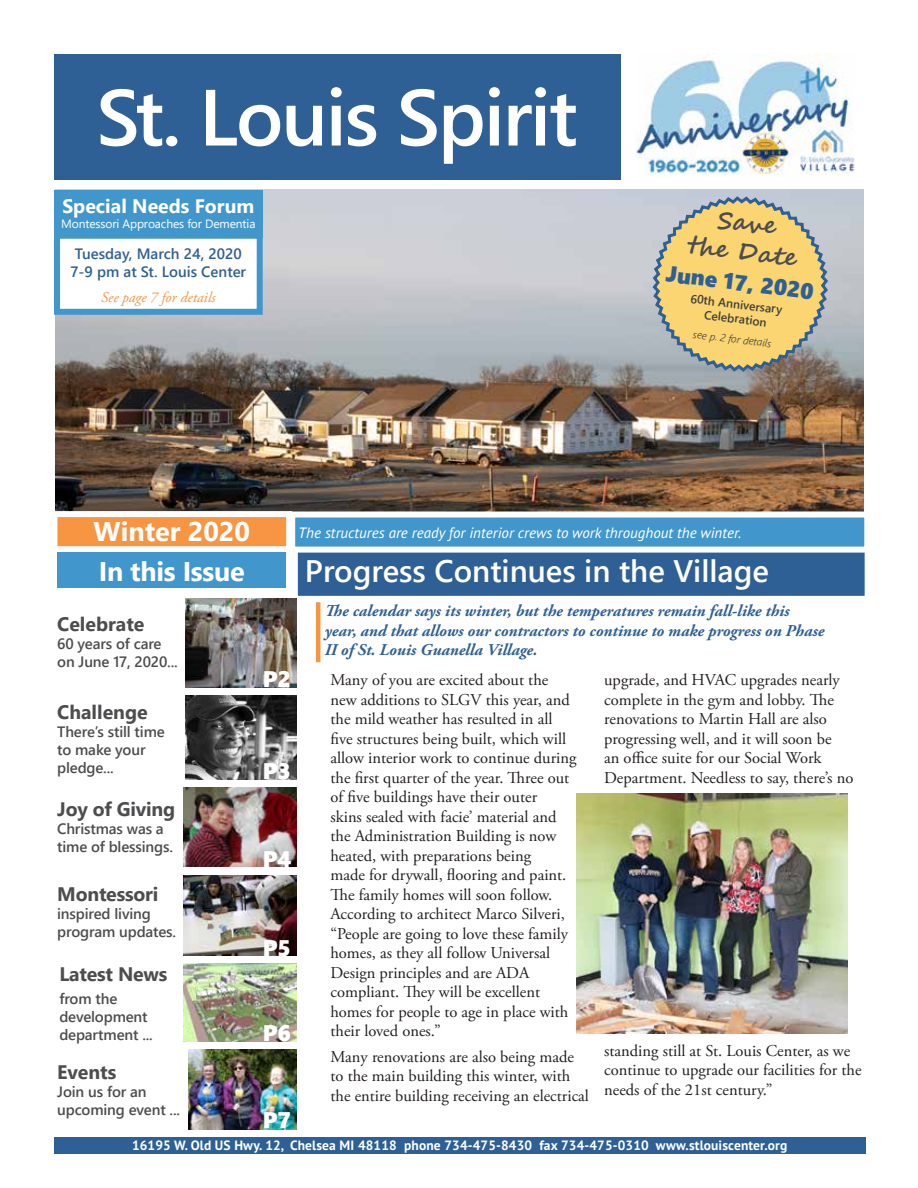
<style>
.page{position:relative;width:918px;height:1188px;background:#fff}
.page>*{position:absolute;margin:0;border:0;box-sizing:border-box;transform-origin:0 0}
.t1{font:600 79.5px "Segoe UI";letter-spacing:-.025em;color:#fff}
.t2{font:600 31.05px "Segoe UI";color:#fff}
.t3{font:700 27px "Segoe UI";letter-spacing:-.005em;color:#fff}
.t4{font:700 24.15px/29px "Segoe Script";color:#4d4d4f;text-align:center}
.t5{font:22.5px "Segoe UI Black";color:#fff}
.t6{font:22.35px "Segoe UI Black";color:#2f6095}
.t7{font:700 19.5px "Segoe UI";letter-spacing:-.01em;color:#4d4d4f}
.t8{font:700 19.5px "Segoe UI";color:#fff}
.t9{font:16.5px/19.5px "Adobe Garamond Pro";color:#231f20}
.t10{font:italic 700 16.5px/19.5px "Adobe Garamond Pro";color:#2f6095}
.t11{font:600 15px/18px "Segoe UI";letter-spacing:-.01em;color:#4d4d4f}
.t12{font:italic 15px "PT Sans";color:#fff}
.t13{font:600 15px/18px "Segoe UI";color:#2f6095}
.t14{font:italic 15px "Adobe Garamond Pro";color:#f79542}
.t15{font:700 13.5px "PT Sans";letter-spacing:.01em;color:#fff}
.t16{font:12px "Segoe UI";letter-spacing:-.01em;color:#fff}
.t17{font:600 12px/14.4px "Segoe UI";color:#403f3b;text-align:center}
.t18{font:italic 300 10.5px "Segoe UI";color:#403f3b}
</style>
<div class="page">
<div style="left:54px;top:54px;width:566px;height:125px;background:#2f6095"></div>
<img style="left:56px;top:190px;width:808px;height:321px">
<img style="left:636px;top:53px;width:218px;height:122px">
<div style="left:54px;top:1137px;width:811px;height:16px;background:#2f6095"></div>
<div style="left:295px;top:542px;width:572px;height:57px;background:#2f6095"></div>
<div style="left:292px;top:539px;width:578px;height:63px;border:6px solid #fff"></div>
<div style="left:54px;top:514px;width:235px;height:35px;background:#f79542"></div>
<div style="left:51px;top:511px;width:241px;height:41px;border:6px solid #fff"></div>
<img style="left:188px;top:1050px;width:109px;height:79px">
<div style="left:57px;top:236px;width:203px;height:76px;background:#fff"></div>
<div style="left:54px;top:233px;width:209px;height:82px;border:6px solid #4197cb"></div>
<div style="left:54px;top:190px;width:209px;height:47px;background:#4197cb"></div>
<hr style="left:316px;top:604px;width:4px;height:56px;background:#f79542">
<img style="left:577px;top:793px;width:271px;height:241px">
<img style="left:186px;top:598px;width:111px;height:89px">
<img style="left:186px;top:696px;width:111px;height:83px">
<img style="left:184px;top:963px;width:113px;height:79px">
<div style="left:57px;top:552px;width:229px;height:36px;background:#4197cb"></div>
<img style="left:183px;top:787px;width:114px;height:80px">
<img style="left:183px;top:876px;width:114px;height:80px">
<div style="left:292px;top:514px;width:575px;height:36px;background:#4197cb"></div>
<div style="left:289px;top:511px;width:581px;height:42px;border:6px solid #fff"></div>
<svg style="left:650px;top:194px;width:180px;height:180px;background:#d9c589"></svg>
<h1 class="t1" style="left:96px;top:42px;width:483px">St. Louis Spirit</h1>
<p class="t8" style="left:62px;top:188px;width:193px">Special Needs Forum</p>
<p class="t16" style="left:61px;top:212px;width:196px">Montessori Approaches for Dementia</p>
<p class="t13" style="left:70px;top:244px;width:177px">Tuesday, March 24, 2020<br>7-9 pm at St. Louis Center</p>
<p class="t14" style="left:101px;top:288px;width:116px">See page 7 for details</p>
<h3 class="t4" style="left:694px;top:202px;width:110px;rotate:7deg">Save<br>the Date</h3>
<h3 class="t6" style="left:668px;top:257px;width:150px;rotate:7deg">June 17, 2020</h3>
<p class="t17" style="left:692px;top:290px;width:94px;rotate:7deg">60th Anniversary<br>Celebration</p>
<p class="t18" style="left:694px;top:324px;width:80px;rotate:7deg">see p. 2 for details</p>
<h3 class="t3" style="left:94px;top:506px;width:158px">Winter 2020</h3>
<h3 class="t3" style="left:99px;top:546px;width:148px">In this Issue</h3>
<p class="t7" style="left:57px;top:606px;width:89px">Celebrate</p>
<p class="t11" style="left:57px;top:633px;width:122px">60 years of care on June 17, 2020...</p>
<p class="t7" style="left:57px;top:694px;width:92px">Challenge</p>
<p class="t11" style="left:57px;top:722px;width:109px">There’s still time to make your pledge...</p>
<p class="t7" style="left:57px;top:791px;width:119px">Joy of Giving</p>
<p class="t11" style="left:57px;top:819px;width:117px">Christmas was a time of blessings.</p>
<p class="t7" style="left:57px;top:876px;width:103px">Montessori</p>
<p class="t11" style="left:57px;top:904px;width:121px">inspired living program updates.</p>
<p class="t7" style="left:59px;top:955px;width:110px">Latest News</p>
<p class="t11" style="left:59px;top:989px;width:95px">from the development department ...</p>
<p class="t7" style="left:57px;top:1053px;width:61px">Events</p>
<p class="t11" style="left:57px;top:1081px;width:124px">Join us for an upcoming event ...</p>
<h3 class="t5" style="left:263px;top:663px;width:30px">P2</h3>
<h3 class="t5" style="left:263px;top:755px;width:30px">P3</h3>
<h3 class="t5" style="left:263px;top:842px;width:30px">P4</h3>
<h3 class="t5" style="left:263px;top:932px;width:30px">P5</h3>
<h3 class="t5" style="left:263px;top:1016px;width:30px">P6</h3>
<h3 class="t5" style="left:263px;top:1104px;width:30px">P7</h3>
<p class="t12" style="left:298px;top:523px;width:445px">The structures are ready for interior crews to work throughout the winter.</p>
<h2 class="t2" style="left:305px;top:541px;width:466px">Progress Continues in the Village</h2>
<p class="t10" style="left:325px;top:602px;width:501px">The calendar says its winter, but the temperatures remain fall-like this year, and that allows our contractors to continue to make progress on Phase<br>II of St. Louis Guanella Village.</p>
<p class="t9" style="left:330px;top:671px;width:248px">Many of you are excited about the new additions to SLGV this year, and the mild weather has resulted in all five structures being built, which will allow interior work to continue during the first quarter of the year. Three out of five buildings have their outer<br>skins sealed with facie’ material and the Administration Building is now heated, with preparations being<br>made for drywall, flooring and paint.<br>The family homes will soon follow.<br>According to architect Marco Silveri, “People are going to love these family homes, as they all follow Universal Design principles and are ADA compliant. They will be excellent homes for people to age in place with their loved ones.”</p>
<p class="t9" style="left:330px;top:1047px;width:260px">Many renovations are also being made to the main building this winter, with the entire building receiving an electrical</p>
<p class="t9" style="left:604px;top:671px;width:251px">upgrade, and HVAC upgrades nearly complete in the gym and lobby. The renovations to Martin Hall are also progressing well, and it will soon be<br>an office suite for our Social Work Department. Needless to say, there’s no</p>
<p class="t9" style="left:604px;top:1041px;width:259px">standing still at St. Louis Center, as we continue to upgrade our facilities for the needs of the 21st century.”</p>
<p class="t15" style="left:132px;top:1136px;width:657px">16195 W. Old US Hwy. 12, Chelsea MI 48118 phone 734-475-8430 fax 734-475-0310 www.stlouiscenter.org</p>
</div>
